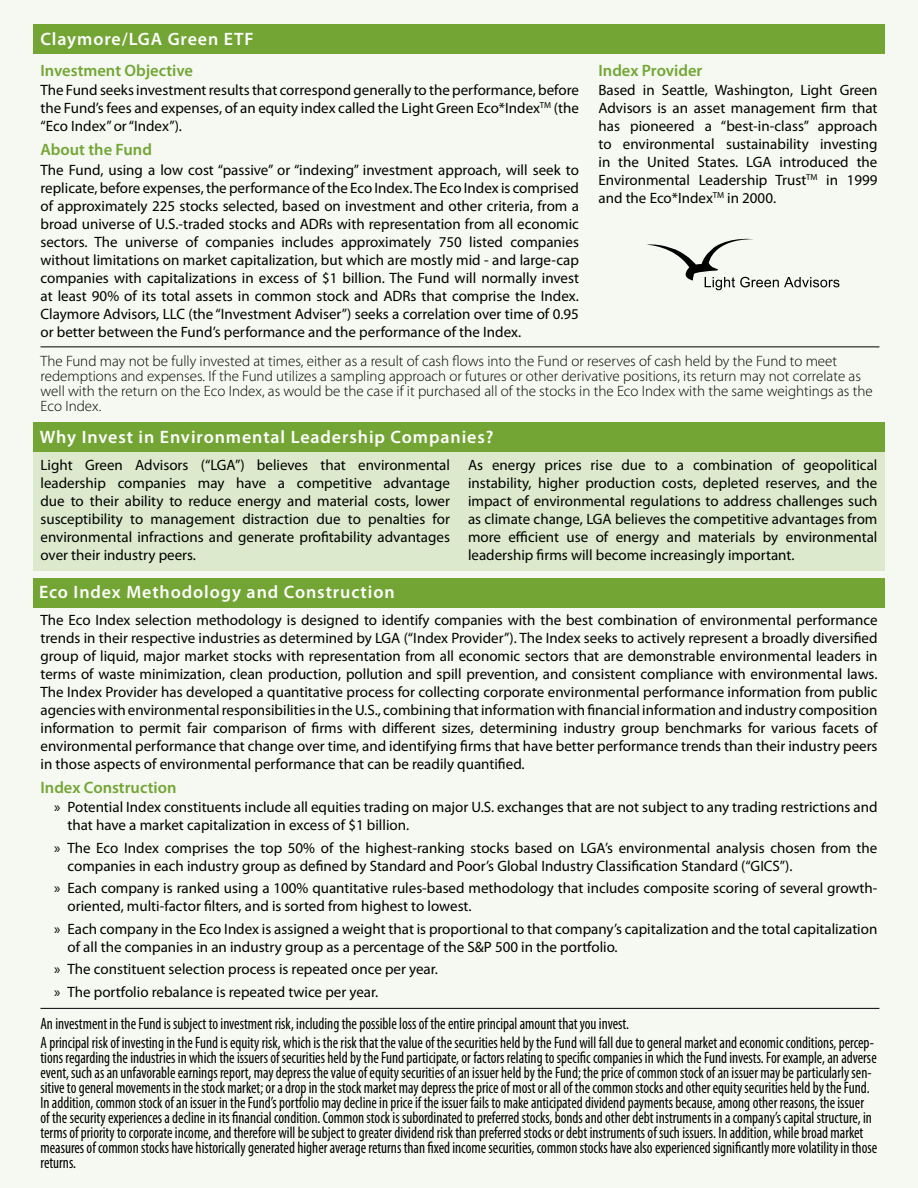
<style>
.page{position:relative;width:918px;height:1188px;background:#f5f9f1}
.page>*{position:absolute;margin:0;border:0;box-sizing:border-box;transform-origin:0 0}
.t1{font:600 18px "Myriad Pro";letter-spacing:.05em;color:#fff}
.t2{font:condensed 16.5px/15px "Myriad Pro";color:#000;scale:.91 1}
.t3{font:600 16.5px "Myriad Pro";color:#73a534}
.t4{font:15px/18px "Myriad Pro";color:#000;text-align:justify}
.t5{font:300 15px/15px "Myriad Pro";color:#000}
</style>
<div class="page">
<div style="left:33px;top:452px;width:852px;height:118px;background:#dce9cc"></div>
<div style="left:33px;top:25px;width:852px;height:29px;background:#73a534"></div>
<div style="left:33px;top:578px;width:852px;height:30px;background:#73a534"></div>
<div style="left:33px;top:422px;width:852px;height:30px;background:#73a534"></div>
<hr style="left:40px;top:346px;width:839px;height:1px;background:#000">
<hr style="left:40px;top:1008px;width:839px;height:1px;background:#000">
<svg style="left:646px;top:236px;width:193px;height:54px"></svg>
<p class="t1" style="left:40px;top:28px;width:215px">Claymore/LGA Green ETF</p>
<p class="t3" style="left:40px;top:60px;width:154px">Investment Objective</p>
<p class="t4" style="left:40px;top:81px;width:540px">The Fund seeks investment results that correspond generally to the performance, before the Fund’s fees and expenses, of an equity index called the Light Green Eco*Index<sup>TM</sup> (the “Eco Index” or “Index”).</p>
<p class="t3" style="left:40px;top:139px;width:113px">About the Fund</p>
<p class="t4" style="left:40px;top:160px;width:540px">The Fund, using a low cost “passive” or “indexing” investment approach, will seek to replicate, before expenses, the performance of the Eco Index. The Eco Index is comprised of approximately 225 stocks selected, based on investment and other criteria, from a broad universe of U.S.-traded stocks and ADRs with representation from all economic sectors. The universe of companies includes approximately 750 listed companies without limitations on market capitalization, but which are mostly mid - and large-cap companies with capitalizations in excess of $1 billion. The Fund will normally invest at least 90% of its total assets in common stock and ADRs that comprise the Index.<br>Claymore Advisors, LLC (the “Investment Adviser”) seeks a correlation over time of 0.95 or better between the Fund’s performance and the performance of the Index.</p>
<p class="t3" style="left:598px;top:59px;width:105px">Index Provider</p>
<p class="t4" style="left:598px;top:81px;width:281px">Based in Seattle, Washington, Light Green Advisors is an asset management firm that has pioneered a “best-in-class” approach to environmental sustainability investing in the United States. LGA introduced the Environmental Leadership Trust<sup>TM</sup> in 1999 and the Eco*Index<sup>TM</sup> in 2000.</p>
<p class="t5" style="left:40px;top:353px;width:834px">The Fund may not be fully invested at times, either as a result of cash flows into the Fund or reserves of cash held by the Fund to meet redemptions and expenses. If the Fund utilizes a sampling approach or futures or other derivative positions, its return may not correlate as well with the return on the Eco Index, as would be the case if it purchased all of the stocks in the Eco Index with the same weightings as the Eco Index.</p>
<p class="t1" style="left:40px;top:425px;width:455px">Why Invest in Environmental Leadership Companies?</p>
<p class="t4" style="left:40px;top:455px;width:411px">Light Green Advisors (“LGA”) believes that environmental leadership companies may have a competitive advantage due to their ability to reduce energy and material costs, lower susceptibility to management distraction due to penalties for environmental infractions and generate profitability advantages over their industry peers.</p>
<p class="t4" style="left:468px;top:455px;width:411px">As energy prices rise due to a combination of geopolitical instability, higher production costs, depleted reserves, and the impact of environmental regulations to address challenges such as climate change, LGA believes the competitive advantages from more efficient use of energy and materials by environmental leadership firms will become increasingly important.</p>
<p class="t1" style="left:39px;top:581px;width:357px">Eco Index Methodology and Construction</p>
<p class="t4" style="left:40px;top:611px;width:839px">The Eco Index selection methodology is designed to identify companies with the best combination of environmental performance trends in their respective industries as determined by LGA (“Index Provider”). The Index seeks to actively represent a broadly diversified group of liquid, major market stocks with representation from all economic sectors that are demonstrable environmental leaders in terms of waste minimization, clean production, pollution and spill prevention, and consistent compliance with environmental laws.<br>The Index Provider has developed a quantitative process for collecting corporate environmental performance information from public agencies with environmental responsibilities in the U.S., combining that information with financial information and industry composition information to permit fair comparison of firms with different sizes, determining industry group benchmarks for various facets of environmental performance that change over time, and identifying firms that have better performance trends than their industry peers in those aspects of environmental performance that can be readily quantified.</p>
<p class="t3" style="left:40px;top:777px;width:137px">Index Construction</p>
<p class="t4" style="left:68px;top:798px;width:812px">Potential Index constituents include all equities trading on major U.S. exchanges that are not subject to any trading restrictions and that have a market capitalization in excess of $1 billion.</p>
<p class="t4" style="left:68px;top:839px;width:811px">The Eco Index comprises the top 50% of the highest-ranking stocks based on LGA’s environmental analysis chosen from the companies in each industry group as defined by Standard and Poor’s Global Industry Classification Standard (“GICS”).</p>
<p class="t4" style="left:68px;top:879px;width:811px">Each company is ranked using a 100% quantitative rules-based methodology that includes composite scoring of several growth&shy;oriented, multi-factor filters, and is sorted from highest to lowest.</p>
<p class="t4" style="left:68px;top:920px;width:811px">Each company in the Eco Index is assigned a weight that is proportional to that company’s capitalization and the total capitalization of all the companies in an industry group as a percentage of the S&amp;P 500 in the portfolio.</p>
<p class="t4" style="left:68px;top:958px;width:372px;line-height:22.5px">The constituent selection process is repeated once per year.<br>The portfolio rebalance is repeated twice per year.</p>
<p class="t4" style="left:54px;top:798px;width:8px">»</p>
<p class="t4" style="left:54px;top:839px;width:8px">»</p>
<p class="t4" style="left:54px;top:879px;width:8px">»</p>
<p class="t4" style="left:54px;top:920px;width:8px">»</p>
<p class="t4" style="left:54px;top:958px;width:8px;line-height:22.5px">» »</p>
<p class="t2" style="left:40px;top:1014px;width:917px;line-height:19.5px">An investment in the Fund is subject to investment risk, including the possible loss of the entire principal amount that you invest.<br>A principal risk of investing in the Fund is equity risk, which is the risk that the value of the securities held by the Fund will fall due to general market and economic conditions, percep-</p>
<p class="t2" style="left:40px;top:1050px;width:921px">tions regarding the industries in which the issuers of securities held by the Fund participate, or factors relating to specific companies in which the Fund invests. For example, an adverse event, such as an unfavorable earnings report, may depress the value of equity securities of an issuer held by the Fund; the price of common stock of an issuer may be particularly sen&shy;sitive to general movements in the stock market; or a drop in the stock market may depress the price of most or all of the common stocks and other equity securities held by the Fund.<br>In addition, common stock of an issuer in the Fund’s portfolio may decline in price if the issuer fails to make anticipated dividend payments because, among other reasons, the issuer of the security experiences a decline in its financial condition. Common stock is subordinated to preferred stocks, bonds and other debt instruments in a company’s capital structure, in terms of priority to corporate income, and therefore will be subject to greater dividend risk than preferred stocks or debt instruments of such issuers. In addition, while broad market measures of common stocks have historically generated higher average returns than fixed income securities, common stocks have also experienced significantly more volatility in those returns.</p>
</div>
